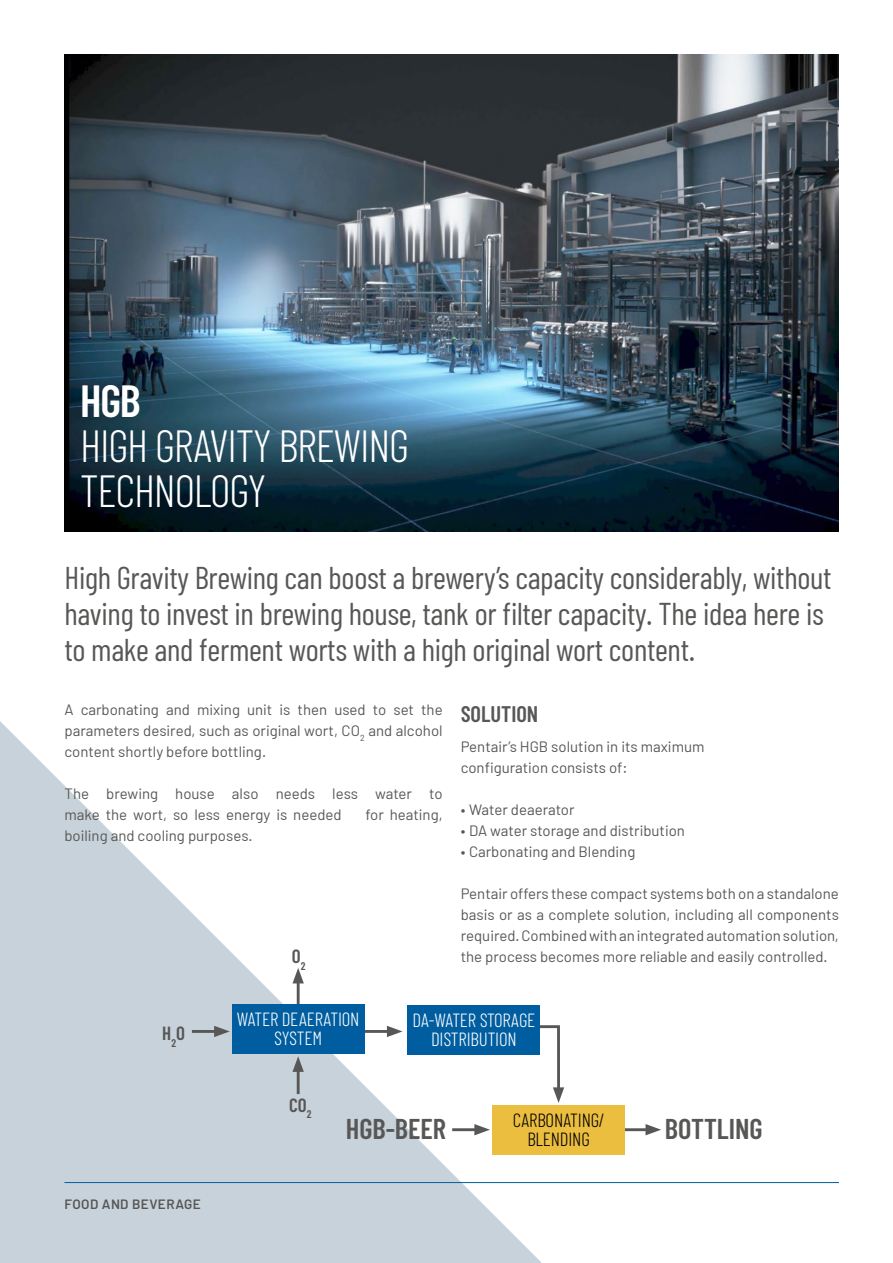
<style>
.page{position:relative;width:893px;height:1263px;background:#fff}
.page>*{position:absolute;margin:0;border:0;box-sizing:border-box;transform-origin:0 0}
.t1{font:300 45px/45px "Barlow Condensed";letter-spacing:-.025em;color:#fff}
.t2{font:600 45px "Barlow Condensed";color:#fff}
.t3{font:31.5px/36px "Barlow Condensed";letter-spacing:-.01em;color:#575756}
.t4{font:600 28.5px "Barlow Condensed";color:#575756}
.t5{font:600 22.5px "Barlow Condensed";color:#575756}
.t6{font:300 19.05px/19px "Barlow Condensed";letter-spacing:-.01em;color:#fff;text-align:center}
.t7{font:300 19.05px/19px "Barlow Condensed";letter-spacing:-.01em;color:#000;text-align:center}
.t8{font:600 19.05px "Barlow Condensed";color:#575756}
.t9{font:15px/21px "Barlow";color:#575756;text-align:justify}
.t10{font:600 13.5px "Barlow";letter-spacing:.03em;color:#575756}
</style>
<div class="page">
<img style="left:64px;top:54px;width:775px;height:477px">
<svg style="left:0;top:721px;width:542px;height:542px;fill:#c8d2da"></svg>
<hr style="left:64px;top:1182px;width:775px;height:1px;background:#005ea0">
<hr style="left:452px;top:1128px;width:28px;height:3px;background:#575756">
<svg style="left:474px;top:1124px;width:16px;height:11px"></svg>
<hr style="left:365px;top:1030px;width:27px;height:3px;background:#575756">
<svg style="left:387px;top:1026px;width:15px;height:11px"></svg>
<svg style="left:525px;top:1024px;width:39px;height:79px"></svg>
<hr style="left:192px;top:1030px;width:28px;height:3px;background:#575756">
<svg style="left:214px;top:1026px;width:16px;height:11px"></svg>
<hr style="left:623px;top:1128px;width:28px;height:3px;background:#575756">
<svg style="left:645px;top:1124px;width:16px;height:11px"></svg>
<hr style="left:297px;top:978px;width:3px;height:28px;background:#575756">
<svg style="left:292px;top:968px;width:12px;height:15px"></svg>
<hr style="left:297px;top:1066px;width:3px;height:28px;background:#575756">
<svg style="left:292px;top:1056px;width:12px;height:16px"></svg>
<div style="left:492px;top:1105px;width:133px;height:49px;background:#ecbe40"></div>
<div style="left:232px;top:1004px;width:133px;height:50px;background:#005ea0"></div>
<div style="left:407px;top:1005px;width:133px;height:50px;background:#005ea0"></div>
<h1 class="t2" style="left:80px;top:372px;width:62px">HGB</h1>
<h1 class="t1" style="left:80px;top:422px;width:330px">HIGH GRAVITY BREWING<br>TECHNOLOGY</h1>
<h2 class="t3" style="left:64px;top:558px;width:769px">High Gravity Brewing can boost a brewery’s capacity considerably, without having to invest in brewing house, tank or filter capacity. The idea here is to make and ferment worts with a high original wort content.</h2>
<p class="t9" style="left:64px;top:698px;width:380px">A carbonating and mixing unit is then used to set the parameters desired, such as original wort, CO<sub>2</sub> and alcohol content shortly before bottling.</p>
<p class="t9" style="left:64px;top:782px;width:380px">The brewing house also needs less water to make the wort, so less energy is needed</p>
<h3 class="t5" style="left:461px;top:700px;width:79px">SOLUTION</h3>
<p class="t9" style="left:461px;top:735px;width:245px">Pentair’s HGB solution in its maximum configuration consists of:</p>
<p class="t9" style="left:461px;top:798px;width:115px">• Water deaerator</p>
<p class="t9" style="left:461px;top:819px;width:226px">• DA water storage and distribution</p>
<p class="t9" style="left:461px;top:840px;width:176px">• Carbonating and Blending</p>
<p class="t9" style="left:461px;top:882px;width:380px">Pentair offers these compact systems both on a standalone basis or as a complete solution, including all components required. Combined with an integrated automation solution, the process becomes more reliable and easily controlled.</p>
<p class="t9" style="left:366px;top:803px;width:79px">for heating,</p>
<p class="t9" style="left:64px;top:824px;width:190px">boiling and cooling purposes.</p>
<p class="t8" style="left:292px;top:944px;width:15px">O<sub>2</sub></p>
<p class="t8" style="left:162px;top:1021px;width:24px">H<sub>2</sub>O</p>
<p class="t10" style="left:64px;top:1196px;width:138px">FOOD AND BEVERAGE</p>
<p class="t6" style="left:237px;top:1009px;width:124px">WATER DEAERATION<br>SYSTEM</p>
<p class="t6" style="left:412px;top:1010px;width:124px">DA-WATER STORAGE<br>DISTRIBUTION</p>
<p class="t8" style="left:289px;top:1093px;width:24px">CO<sub>2</sub></p>
<p class="t7" style="left:513px;top:1110px;width:93px">CARBONATING/<br>BLENDING</p>
<h3 class="t4" style="left:346px;top:1111px;width:102px">HGB-BEER</h3>
<h3 class="t4" style="left:665px;top:1111px;width:99px">BOTTLING</h3>
</div>
